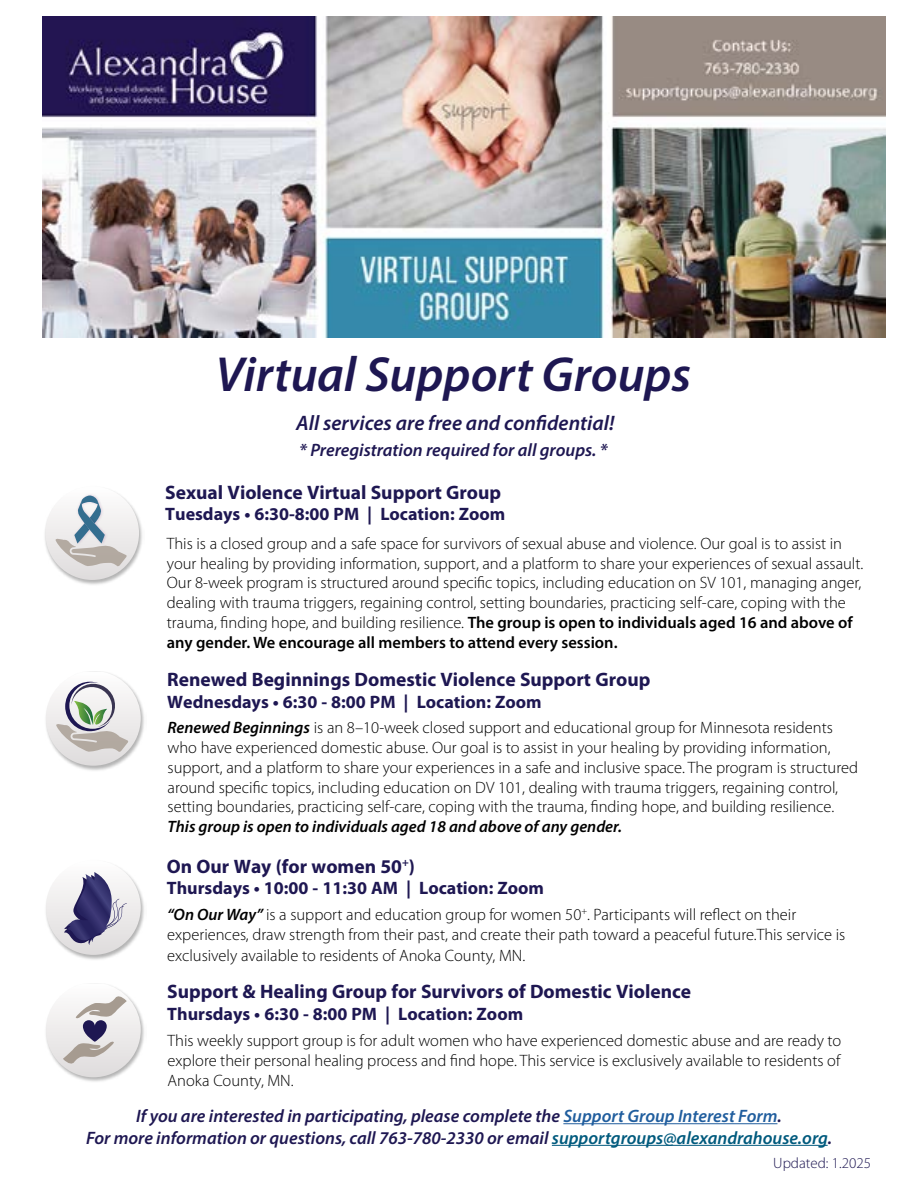
<style>
.page{position:relative;width:918px;height:1188px;background:#fff}
.page>*{position:absolute;margin:0;border:0;box-sizing:border-box;transform-origin:0 0}
.t1{font:italic 600 49.5px "Myriad Pro";color:#1e1752}
.t2{font:italic 600 21px "Myriad Pro";color:#1e1752}
.t3{font:700 19.5px "Myriad Pro";color:#1e1752}
.t4{font:italic 600 18px/21.6px "Myriad Pro";color:#1e1752;text-align:center}
.t5{font:700 18px "Myriad Pro";color:#1e1752}
.t6{font:300 16.5px/19.8px "Myriad Pro";color:#000}
.t7{font:italic 600 16.5px "Myriad Pro";color:#000}
.t8{font:300 15px "Myriad Pro";color:#1e1752}
.s1{font-weight:600}
.s2{font-weight:600;font-style:italic}
.s3{color:#215e9e}
.s4{color:#005a7d}
</style>
<div class="page">
<hr style="left:563px;top:1123px;width:214px;height:1px;background:#215e9e">
<hr style="left:552px;top:1145px;width:276px;height:1px;background:#005a7d">
<img style="left:45px;top:494px;width:97px;height:91px">
<svg style="left:45px;top:486px;width:94px;height:94px"></svg>
<img style="left:79px;top:493px;width:22px;height:2px">
<svg style="left:56px;top:495px;width:71px;height:71px"></svg>
<img style="left:46px;top:867px;width:98px;height:93px">
<div style="left:46px;top:860px;width:95px;height:95px;background:linear-gradient(to bottom,#fefdfd,#dddada);border-radius:47px"></div>
<svg style="left:64px;top:872px;width:63px;height:73px"></svg>
<img style="left:75px;top:1016px;width:69px;height:66px">
<svg style="left:46px;top:986px;width:95px;height:91px"></svg>
<img style="left:43px;top:17px;width:843px;height:320px">
<img style="left:75px;top:704px;width:69px;height:67px">
<svg style="left:46px;top:673px;width:95px;height:93px"></svg>
<h1 class="t1" style="left:216px;top:343px;width:477px">Virtual Support Groups</h1>
<p class="t2" style="left:296px;top:410px;width:320px">All services are free and confidential!</p>
<p class="t4" style="left:299px;top:439px;width:310px">* Preregistration required for all groups. *</p>
<p class="t3" style="left:165px;top:480px;width:337px">Sexual Violence Virtual Support Group</p>
<p class="t5" style="left:165px;top:503px;width:342px">Tuesdays • 6:30-8:00 PM | Location: Zoom</p>
<p class="t6" style="left:167px;top:534px;width:698px">This is a closed group and a safe space for survivors of sexual abuse and violence. Our goal is to assist in your healing by providing information, support, and a platform to share your experiences of sexual assault.<br>Our 8-week program is structured around specific topics, including education on SV 101, managing anger, dealing with trauma triggers, regaining control, setting boundaries, practicing self-care, coping with the trauma, finding hope, and building resilience. <span class="s1">The group is open to individuals aged 16 and above of any gender. We encourage all members to attend every session.</span></p>
<p class="t3" style="left:167px;top:667px;width:485px">Renewed Beginnings Domestic Violence Support Group</p>
<p class="t5" style="left:167px;top:690px;width:376px">Wednesdays • 6:30 - 8:00 PM | Location: Zoom</p>
<p class="t6" style="left:168px;top:718px;width:692px"><span class="s2">Renewed Beginnings</span> is an 8–10-week closed support and educational group for Minnesota residents who have experienced domestic abuse. Our goal is to assist in your healing by providing information, support, and a platform to share your experiences in a safe and inclusive space. The program is structured around specific topics, including education on DV 101, dealing with trauma triggers, regaining control, setting boundaries, practicing self-care, coping with the trauma, finding hope, and building resilience.</p>
<p class="t7" style="left:168px;top:816px;width:456px">This group is open to individuals aged 18 and above of any gender.</p>
<p class="t3" style="left:167px;top:853px;width:250px">On Our Way (for women 50<sup>+</sup>)</p>
<p class="t5" style="left:167px;top:876px;width:379px">Thursdays • 10:00 - 11:30 AM | Location: Zoom</p>
<p class="t6" style="left:167px;top:905px;width:680px"><span class="s2">“On Our Way”</span> is a support and education group for women 50<sup>+</sup>. Participants will reflect on their experiences, draw strength from their past, and create their path toward a peaceful future.This service is</p>
<p class="t6" style="left:167px;top:946px;width:360px">exclusively available to residents of Anoka County, MN.</p>
<p class="t3" style="left:167px;top:979px;width:525px">Support &amp; Healing Group for Survivors of Domestic Violence</p>
<p class="t5" style="left:167px;top:1002px;width:357px">Thursdays • 6:30 - 8:00 PM | Location: Zoom</p>
<p class="t6" style="left:168px;top:1031px;width:675px;text-align:justify">This weekly support group is for adult women who have experienced domestic abuse and are ready to explore their personal healing process and find hope. This service is exclusively available to residents of Anoka County, MN.</p>
<p class="t4" style="left:86px;top:1105px;width:747px">If you are interested in participating, please complete the <span class="s3">Support Group Interest Form</span>.<br>For more information or questions, call 763-780-2330 or email <span class="s4">supportgroups@alexandrahouse.org</span>.</p>
<p class="t8" style="left:773px;top:1155px;width:99px">Updated: 1.2025</p>
</div>
